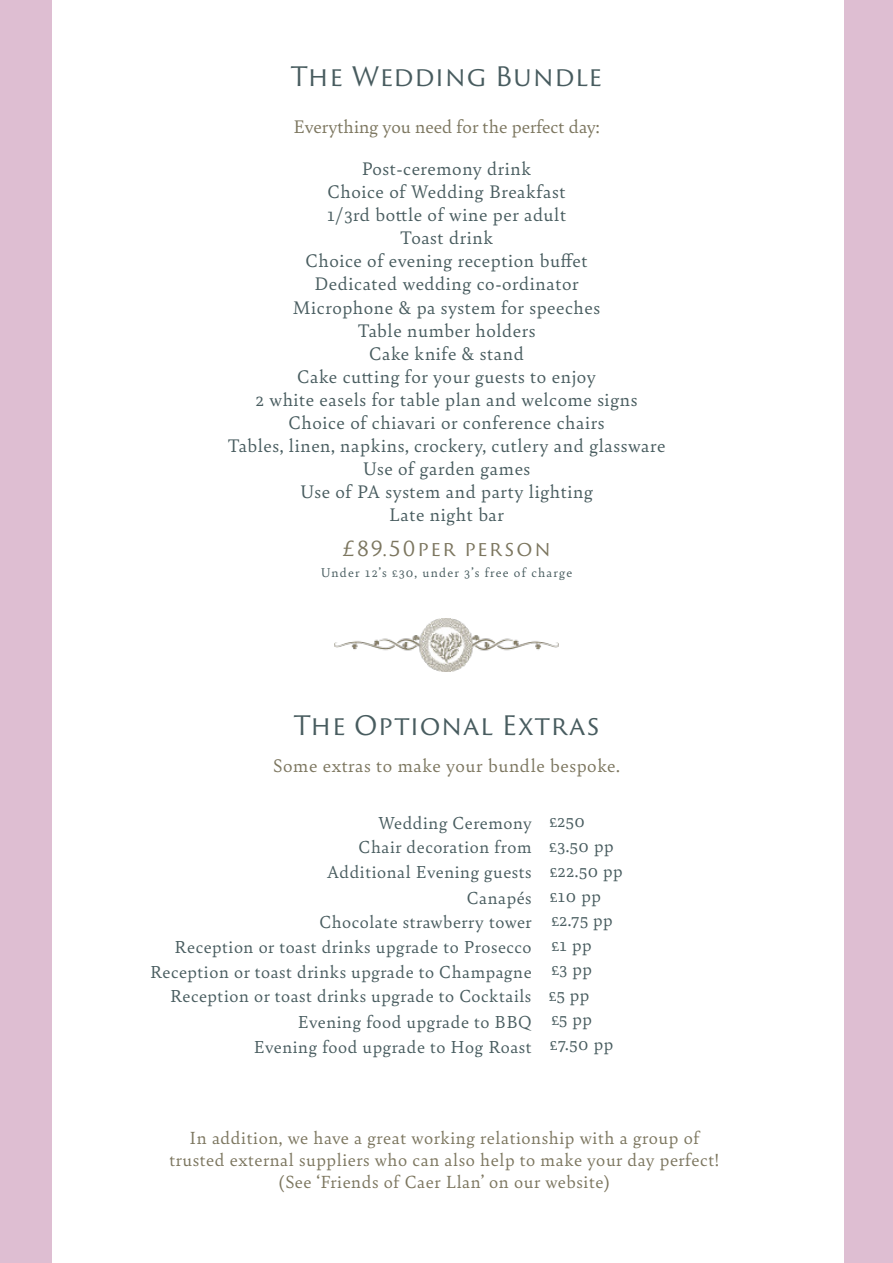
<style>
.page{position:relative;width:893px;height:1263px;background:#fff}
.page>*{position:absolute;margin:0;border:0;box-sizing:border-box;transform-origin:0 0}
.t1{font:26.25px "Trajan Sans Pro";letter-spacing:.025em;color:#485c5f}
.t2{font:20.25px "Trajan Sans Pro";letter-spacing:.085em;color:#7c765f}
.t3{font:19.35px/23.1px "Bely";letter-spacing:.03em;color:#485c5f;text-align:center}
.t4{font:19.35px "Bely";letter-spacing:.005em;color:#7c765f}
.t5{font:19.35px "Bely";letter-spacing:.03em;color:#7c765f}
.t6{font:18.6px/22.2px "Bely";letter-spacing:.03em;color:#7c765f;text-align:center}
.t7{font:18.45px/24.8px "Bely";letter-spacing:.03em;color:#485c5f}
.t8{font:13.5px "Bely";letter-spacing:.09em;color:#485c5f}
</style>
<div class="page">
<div style="left:843px;top:0;width:49px;height:1263px;background:#debed2"></div>
<div style="left:0;top:0;width:52px;height:1263px;background:#debed2"></div>
<img style="left:334px;top:619px;width:224px;height:53px">
<h1 class="t1" style="left:291px;top:58px;width:312px">The Wedding Bundle</h1>
<p class="t4" style="left:293px;top:113px;width:307px">Everything you need for the perfect day:</p>
<p class="t3" style="left:227px;top:156px;width:439px">Post-ceremony drink<br>Choice of Wedding Breakfast<br>1/3rd bottle of wine per adult<br>Toast drink<br>Choice of evening reception buffet<br>Dedicated wedding co-ordinator<br>Microphone &amp; pa system for speeches<br>Table number holders<br>Cake knife &amp; stand<br>Cake cutting for your guests to enjoy<br>2 white easels for table plan and welcome signs<br>Choice of chiavari or conference chairs<br>Tables, linen, napkins, crockery, cutlery and glassware<br>Use of garden games<br>Use of PA system and party lighting<br>Late night bar</p>
<p class="t2" style="left:342px;top:534px;width:210px">£89.50per person</p>
<p class="t8" style="left:321px;top:563px;width:253px">Under 12’s £30, under 3’s free of charge</p>
<h1 class="t1" style="left:294px;top:707px;width:307px">The Optional Extras</h1>
<p class="t5" style="left:273px;top:751px;width:348px">Some extras to make your bundle bespoke.</p>
<p class="t7" style="left:378px;top:809px;width:208px">Wedding Ceremony £250</p>
<p class="t7" style="left:327px;top:859px;width:297px">Additional Evening guests £22.50 pp</p>
<p class="t7" style="left:358px;top:833px;width:174px">Chair decoration from</p>
<p class="t7" style="left:549px;top:833px;width:66px">£3.50 pp</p>
<p class="t7" style="left:551px;top:885px;width:63px;line-height:22.5px;text-indent:-84px">Canapés £10 pp £2.75 pp</p>
<p class="t7" style="left:319px;top:908px;width:214px">Chocolate strawberry tower</p>
<p class="t7" style="left:150px;top:933px;width:383px;text-align:right">Reception or toast drinks upgrade to Prosecco<br>Reception or toast drinks upgrade to Champagne<br>Reception or toast drinks upgrade to Cocktails</p>
<p class="t7" style="left:551px;top:932px;width:42px">£1 pp</p>
<p class="t7" style="left:549px;top:1005px;width:65px;line-height:25.2px">£5 pp £7.50 pp</p>
<p class="t7" style="left:548px;top:956px;width:45px;line-height:25.2px">£3 pp £5 pp</p>
<p class="t7" style="left:298px;top:1008px;width:235px">Evening food upgrade to BBQ</p>
<p class="t7" style="left:254px;top:1033px;width:279px">Evening food upgrade to Hog Roast</p>
<p class="t6" style="left:169px;top:1125px;width:551px">In addition, we have a great working relationship with a group of trusted external suppliers who can also help to make your day perfect! (See ‘Friends of Caer Llan’ on our website)</p>
</div>
